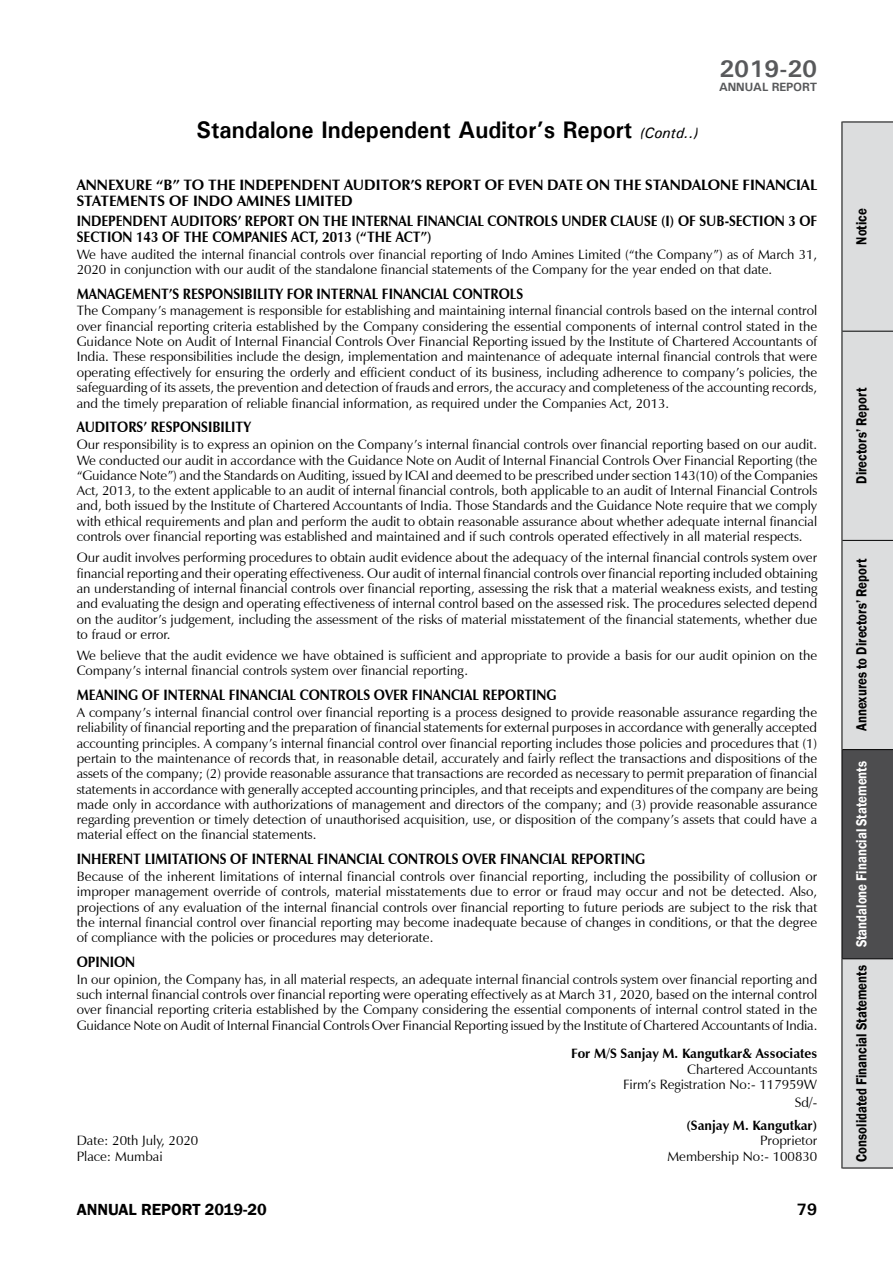
<style>
.page{position:relative;width:893px;height:1263px;background:#fff}
.page>*{position:absolute;margin:0;border:0;box-sizing:border-box;transform-origin:0 0}
.t1{font:700 24px "Univers";color:#000;scale:.95 1}
.t2{font:700 24px "Univers";color:#58595b}
.t3{font:600 16.5px "Franklin Gothic";color:#000}
.t4{font:700 16.5px "Univers";color:#000}
.t5{font:700 15px "Zapf Humanist 601 BT";color:#000;scale:.9 1}
.t6{font:600 15px "Franklin Gothic";color:#000;scale:.85 1}
.t7{font:700 15px/15.8px "Zapf Humanist 601 BT";color:#000}
.t8{font:13.5px/15.3px "Zapf Humanist 601 BT";color:#000;text-align:justify}
.t9{font:700 13.5px "Zapf Humanist 601 BT";color:#000}
.t10{font:700 12px "Univers";letter-spacing:-.01em;color:#58595b}
.s1{font-weight:400;font-style:italic;font-size:15px}
.s2{color:#fff}
</style>
<div class="page">
<div style="left:842px;top:123px;width:51px;height:1044px;background:#dcddde"></div>
<hr style="left:842px;top:1167px;width:51px;height:1px;background:#000">
<hr style="left:841px;top:959px;width:1px;height:209px;background:#000">
<hr style="left:841px;top:750px;width:1px;height:209px;background:#000">
<hr style="left:841px;top:540px;width:1px;height:210px;background:#000">
<hr style="left:842px;top:540px;width:51px;height:1px;background:#000">
<hr style="left:841px;top:331px;width:1px;height:209px;background:#000">
<hr style="left:841px;top:122px;width:1px;height:209px;background:#000">
<hr style="left:842px;top:331px;width:51px;height:1px;background:#000">
<hr style="left:842px;top:122px;width:51px;height:1px;background:#000">
<div style="left:842px;top:749px;width:51px;height:210px;background:#4d4d4f"></div>
<h1 class="t2" style="left:719px;top:53px;width:100px">2019-20</h1>
<p class="t10" style="left:719px;top:79px;width:100px">ANNUAL REPORT</p>
<h1 class="t1" style="left:196px;top:115px;width:530px">Standalone Independent Auditor’s Report <span class="s1">(Contd..)</span></h1>
<p class="t7" style="left:77px;top:177px;width:742px">ANNEXURE “B” TO THE INDEPENDENT AUDITOR’S REPORT OF EVEN DATE ON THE STANDALONE FINANCIAL<br>STATEMENTS OF INDO AMINES LIMITED</p>
<p class="t5" style="left:77px;top:212px;width:16px">INDEPENDENT</p>
<p class="t5" style="left:171px;top:212px;width:19px">AUDITORS</p>
<p class="t5" style="left:238px;top:212px;width:28px">’ REPORT</p>
<p class="t5" style="left:298px;top:212px;width:38px">ON THE</p>
<p class="t5" style="left:351px;top:212px;width:15px">INTERNAL</p>
<p class="t5" style="left:417px;top:212px;width:17px">FINANCIAL</p>
<p class="t5" style="left:487px;top:212px;width:21px">CONTROLS</p>
<p class="t5" style="left:561px;top:212px;width:11px">UNDER</p>
<p class="t5" style="left:610px;top:212px;width:20px">CLAUSE</p>
<p class="t5" style="left:661px;top:212px;width:86px">(I) OF SUB-SECTION</p>
<p class="t5" style="left:788px;top:212px;width:23px">3 OF</p>
<p class="t5" style="left:77px;top:228px;width:18px">SECTION</p>
<p class="t5" style="left:136px;top:228px;width:63px">143 OF THE</p>
<p class="t5" style="left:212px;top:228px;width:20px">COMPANIES</p>
<p class="t5" style="left:291px;top:228px;width:95px">ACT, 2013 (“THE</p>
<p class="t5" style="left:396px;top:228px;width:42px">ACT”)</p>
<p class="t8" style="left:77px;top:246px;width:742px">We have audited the internal financial controls over financial reporting of Indo Amines Limited (“the Company”) as of March 31,<br>2020 in conjunction with our audit of the standalone financial statements of the Company for the year ended on that date.</p>
<p class="t5" style="left:77px;top:284px;width:25px">MANAGEMENT</p>
<p class="t5" style="left:169px;top:284px;width:34px">’S RESPONSIBILITY</p>
<p class="t5" style="left:287px;top:284px;width:11px">FOR</p>
<p class="t5" style="left:317px;top:284px;width:15px">INTERNAL</p>
<p class="t5" style="left:382px;top:284px;width:17px">FINANCIAL</p>
<p class="t5" style="left:453px;top:284px;width:21px">CONTROLS</p>
<p class="t8" style="left:77px;top:303px;width:742px">The Company’s management is responsible for establishing and maintaining internal financial controls based on the internal control over financial reporting criteria established by the Company considering the essential components of internal control stated in the Guidance Note on Audit of Internal Financial Controls Over Financial Reporting issued by the Institute of Chartered Accountants of India. These responsibilities include the design, implementation and maintenance of adequate internal financial controls that were operating effectively for ensuring the orderly and efficient conduct of its business, including adherence to company’s policies, the safeguarding of its assets, the prevention and detection of frauds and errors, the accuracy and completeness of the accounting records, and the timely preparation of reliable financial information, as required under the Companies Act, 2013.</p>
<p class="t5" style="left:77px;top:418px;width:19px">AUDITORS</p>
<p class="t5" style="left:143px;top:418px;width:27px">’ RESPONSIBILITY</p>
<p class="t8" style="left:77px;top:437px;width:742px">Our responsibility is to express an opinion on the Company’s internal financial controls over financial reporting based on our audit.<br>We conducted our audit in accordance with the Guidance Note on Audit of Internal Financial Controls Over Financial Reporting (the “Guidance Note”) and the Standards on Auditing, issued by ICAI and deemed to be prescribed under section 143(10) of the Companies Act, 2013, to the extent applicable to an audit of internal financial controls, both applicable to an audit of Internal Financial Controls and, both issued by the Institute of Chartered Accountants of India. Those Standards and the Guidance Note require that we comply with ethical requirements and plan and perform the audit to obtain reasonable assurance about whether adequate internal financial controls over financial reporting was established and maintained and if such controls operated effectively in all material respects.</p>
<p class="t8" style="left:77px;top:550px;width:742px">Our audit involves performing procedures to obtain audit evidence about the adequacy of the internal financial controls system over financial reporting and their operating effectiveness. Our audit of internal financial controls over financial reporting included obtaining an understanding of internal financial controls over financial reporting, assessing the risk that a material weakness exists, and testing and evaluating the design and operating effectiveness of internal control based on the assessed risk. The procedures selected depend on the auditor’s judgement, including the assessment of the risks of material misstatement of the financial statements, whether due to fraud or error.</p>
<p class="t8" style="left:77px;top:648px;width:742px">We believe that the audit evidence we have obtained is sufficient and appropriate to provide a basis for our audit opinion on the<br>Company’s internal financial controls system over financial reporting.</p>
<p class="t5" style="left:77px;top:686px;width:24px">MEANING</p>
<p class="t5" style="left:142px;top:686px;width:39px">OF INTERNAL</p>
<p class="t5" style="left:229px;top:686px;width:17px">FINANCIAL</p>
<p class="t5" style="left:300px;top:686px;width:21px">CONTROLS</p>
<p class="t5" style="left:374px;top:686px;width:22px">OVER</p>
<p class="t5" style="left:412px;top:686px;width:17px">FINANCIAL</p>
<p class="t5" style="left:483px;top:686px;width:20px">REPORTING</p>
<p class="t8" style="left:77px;top:705px;width:742px">A company’s internal financial control over financial reporting is a process designed to provide reasonable assurance regarding the reliability of financial reporting and the preparation of financial statements for external purposes in accordance with generally accepted accounting principles. A company’s internal financial control over financial reporting includes those policies and procedures that (1) pertain to the maintenance of records that, in reasonable detail, accurately and fairly reflect the transactions and dispositions of the assets of the company; (2) provide reasonable assurance that transactions are recorded as necessary to permit preparation of financial statements in accordance with generally accepted accounting principles, and that receipts and expenditures of the company are being made only in accordance with authorizations of management and directors of the company; and (3) provide reasonable assurance regarding prevention or timely detection of unauthorised acquisition, use, or disposition of the company’s assets that could have a material effect on the financial statements.</p>
<p class="t5" style="left:77px;top:850px;width:16px">INHERENT</p>
<p class="t5" style="left:145px;top:850px;width:17px">LIMITATIONS</p>
<p class="t5" style="left:230px;top:850px;width:39px">OF INTERNAL</p>
<p class="t5" style="left:317px;top:850px;width:17px">FINANCIAL</p>
<p class="t5" style="left:388px;top:850px;width:21px">CONTROLS</p>
<p class="t5" style="left:462px;top:850px;width:22px">OVER</p>
<p class="t5" style="left:500px;top:850px;width:17px">FINANCIAL</p>
<p class="t5" style="left:571px;top:850px;width:20px">REPORTING</p>
<p class="t8" style="left:77px;top:869px;width:742px">Because of the inherent limitations of internal financial controls over financial reporting, including the possibility of collusion or improper management override of controls, material misstatements due to error or fraud may occur and not be detected. Also, projections of any evaluation of the internal financial controls over financial reporting to future periods are subject to the risk that the internal financial control over financial reporting may become inadequate because of changes in conditions, or that the degree of compliance with the policies or procedures may deteriorate.</p>
<p class="t5" style="left:77px;top:952px;width:22px">OPINION</p>
<p class="t8" style="left:77px;top:971px;width:742px">In our opinion, the Company has, in all material respects, an adequate internal financial controls system over financial reporting and such internal financial controls over financial reporting were operating effectively as at March 31, 2020, based on the internal control over financial reporting criteria established by the Company considering the essential components of internal control stated in the Guidance Note on Audit of Internal Financial Controls Over Financial Reporting issued by the Institute of Chartered Accountants of India.</p>
<p class="t9" style="left:571px;top:1045px;width:247px">FOR M/S SANJAY M. KANGUTKAR&amp; ASSOCIATES</p>
<p class="t8" style="left:623px;top:1061px;width:196px;text-align:right">Chartered Accountants<br>Firm’s Registration No:- 117959W</p>
<p class="t8" style="left:795px;top:1095px;width:24px">Sd/-</p>
<p class="t9" style="left:686px;top:1117px;width:132px">(SANJAY M. KANGUTKAR)</p>
<p class="t8" style="left:77px;top:1133px;width:123px">Date: 20th July, 2020</p>
<p class="t8" style="left:760px;top:1133px;width:59px">Proprietor</p>
<p class="t8" style="left:77px;top:1148px;width:87px">Place: Mumbai</p>
<p class="t8" style="left:667px;top:1148px;width:151px">Membership No:- 100830</p>
<p class="t3" style="left:77px;top:1199px;width:192px">ANNUAL REPORT 2019-20</p>
<p class="t4" style="left:796px;top:1199px;width:22px">79</p>
<p class="t6" style="left:852px;top:245px;width:44px;rotate:-90deg">Notice</p>
<p class="t6" style="left:852px;top:484px;width:114px;rotate:-90deg">Directors’ Report</p>
<p class="t6" style="left:852px;top:731px;width:204px;rotate:-90deg">Annexures to Directors’ Report</p>
<p class="t6" style="left:852px;top:1161px;width:473px;rotate:-90deg">Consolidated Financial Statements <span class="s2">Standalone Financial Statements</span></p>
</div>
